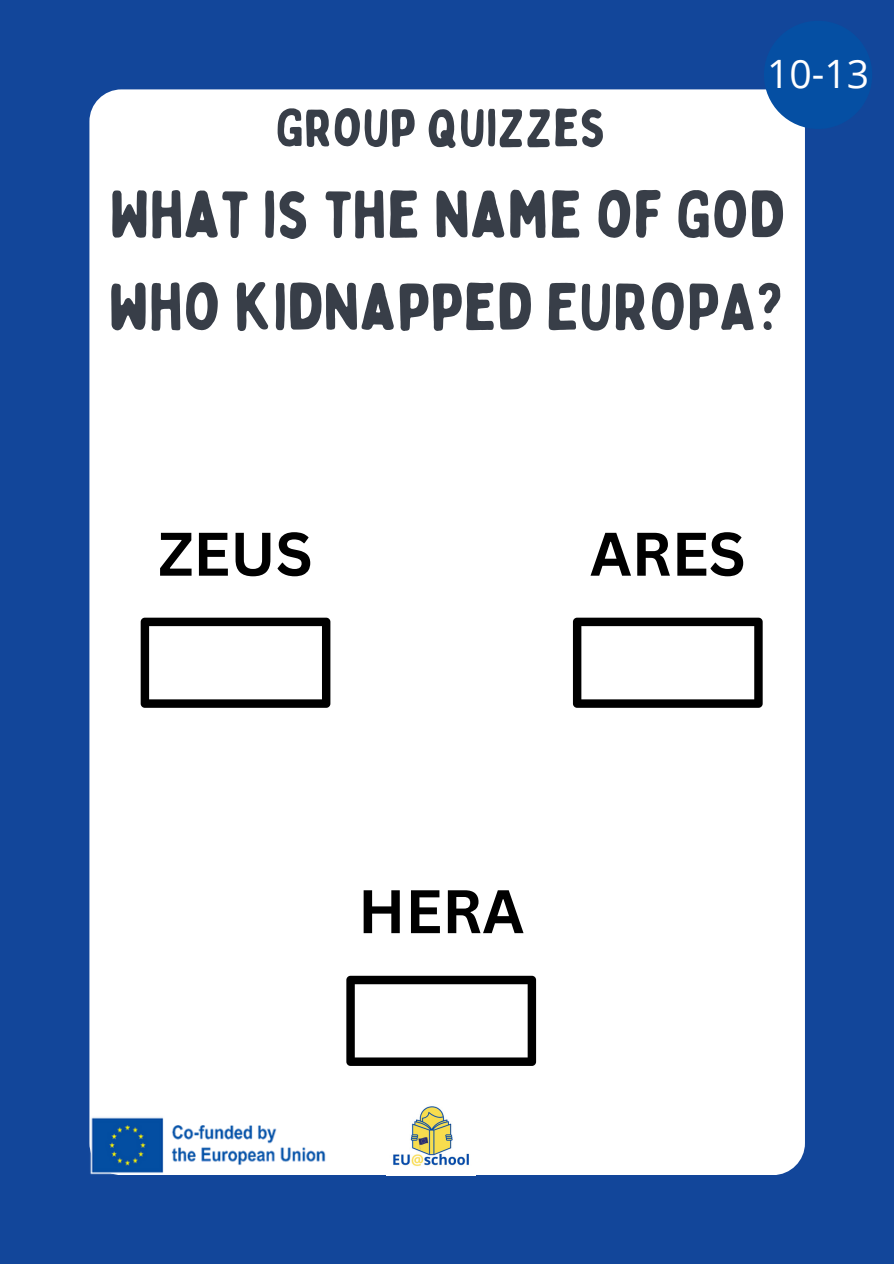
<style>
.page{position:relative;width:894px;height:1264px;background:#fff}
.page>*{position:absolute;margin:0;border:0;box-sizing:border-box;transform-origin:0 0}
.t1{font:66px/92.4px "Bobby Jones Soft";color:#383e48}
.t2{font:700 60px "Canva Sans";color:#000}
.t3{font:52.5px "Bobby Jones Soft";color:#383e48}
.t4{font:39.15px "Open Sans";color:#fff}
</style>
<div class="page">
<div style="left:0;top:0;width:893px;height:1263px;background:#12469a"></div>
<div style="left:89px;top:89px;width:715px;height:1085px;background:#fff;border-radius:32px"></div>
<img style="left:89px;top:1115px;width:254px;height:60px">
<img style="left:386px;top:1106px;width:89px;height:69px">
<div style="left:763px;top:21px;width:108px;height:108px;background:#054fa3;border-radius:50%"></div>
<svg style="left:141px;top:617px;width:189px;height:90px"></svg>
<svg style="left:572px;top:617px;width:190px;height:90px"></svg>
<svg style="left:346px;top:975px;width:190px;height:90px"></svg>
<p class="t3" style="left:275px;top:95px;width:333px">GROUP QUIZZES</p>
<p class="t4" style="left:766px;top:47px;width:103px">10-13</p>
<p class="t1" style="left:109px;top:169px;width:678px">WHAT IS THE NAME OF GOD<br>WHO KIDNAPPED EUROPA?</p>
<p class="t2" style="left:158px;top:511px;width:156px">ZEUS</p>
<p class="t2" style="left:589px;top:511px;width:157px">ARES</p>
<p class="t2" style="left:358px;top:869px;width:167px">HERA</p>
</div>
